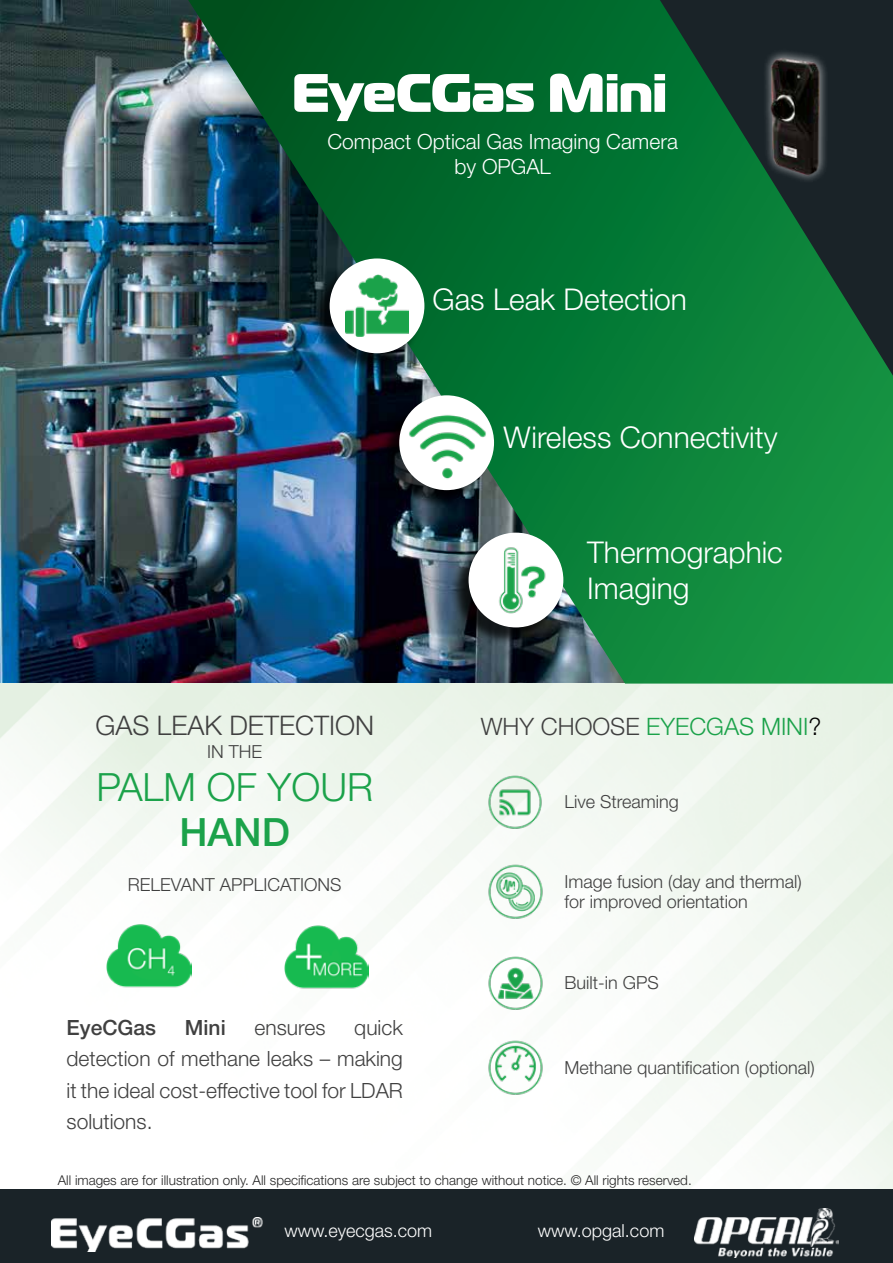
<style>
.page{position:relative;width:893px;height:1263px;background:#fff}
.page>*{position:absolute;margin:0;border:0;box-sizing:border-box;transform-origin:0 0}
.t1{font:54px "Magistral Black C";color:#fff}
.t2{font:300 39px "Helvetica Neue LT Std";color:#1ba24a}
.t3{font:500 39px "Helvetica Neue LT Std";color:#1ba24a}
.t4{font:300 30px/36px "Helvetica Neue LT Std";color:#fff}
.t5{font:300 27px "Helvetica Neue LT Std";color:#404040}
.t6{font:300 24px "Helvetica Neue LT Std";color:#1ba24a}
.t7{font:300 21px/31.5px "Helvetica Neue LT Std";color:#404040;text-align:justify}
.t8{font:300 21px/25.2px "Helvetica Neue LT Std";color:#fff;text-align:center}
.t9{font:500 21px "Helvetica Neue LT Std";color:#404040}
.t10{font:300 18px/19.8px "Helvetica Neue LT Std";color:#404040}
.t11{font:300 18px "Helvetica Neue LT Std";color:#fff}
.t12{font:300 13.5px "Helvetica Neue LT Std";color:#262626}
.s1{color:#404040}
.s2{color:#000}
</style>
<div class="page">
<img style="left:0;top:0;width:188px;height:684px">
<img style="left:0;top:684px;width:893px;height:505px">
<svg style="left:188px;top:0;width:705px;height:684px;background:#136742"></svg>
<div style="left:0;top:1189px;width:893px;height:74px;background:#1a2328"></div>
<div style="left:311px;top:261px;width:111px;height:111px;background:#000;opacity:.75"></div>
<div style="left:330px;top:258px;width:94px;height:95px;background:#fff;border-radius:50%"></div>
<div style="left:450px;top:535px;width:111px;height:111px;background:#000;opacity:.75"></div>
<div style="left:469px;top:533px;width:94px;height:94px;background:#fff;border-radius:50%"></div>
<div style="left:380px;top:398px;width:112px;height:111px;background:#000;opacity:.75"></div>
<div style="left:399px;top:395px;width:95px;height:95px;background:#fff;border-radius:50%"></div>
<img style="left:51px;top:1217px;width:212px;height:35px">
<img style="left:695px;top:1209px;width:144px;height:48px">
<img style="left:346px;top:275px;width:62px;height:62px">
<img style="left:107px;top:912px;width:84px;height:84px">
<div style="left:762px;top:48px;width:67px;height:135px;background:#fff;opacity:.75"></div>
<img style="left:752px;top:54px;width:87px;height:130px">
<img style="left:404px;top:403px;width:87px;height:87px">
<img style="left:478px;top:542px;width:76px;height:76px">
<img style="left:284px;top:912px;width:85px;height:84px">
<img style="left:484px;top:771px;width:61px;height:62px">
<img style="left:485px;top:861px;width:61px;height:61px">
<img style="left:485px;top:952px;width:61px;height:61px">
<img style="left:485px;top:1037px;width:61px;height:61px">
<h1 class="t1" style="left:292px;top:57px;width:377px">EyeCGas Mini</h1>
<p class="t8" style="left:327px;top:128px;width:352px">Compact Optical Gas Imaging Camera by OPGAL</p>
<h3 class="t4" style="left:432px;top:281px;width:256px">Gas Leak Detection</h3>
<h3 class="t4" style="left:503px;top:419px;width:276px">Wireless Connectivity</h3>
<h3 class="t5" style="left:95px;top:708px;width:280px">GAS LEAK DETECTION</h3>
<p class="t10" style="left:207px;top:741px;width:57px">IN THE</p>
<h2 class="t2" style="left:96px;top:763px;width:278px">PALM OF YOUR</h2>
<h2 class="t3" style="left:179px;top:808px;width:112px">HAND</h2>
<p class="t10" style="left:128px;top:874px;width:215px">RELEVANT APPLICATIONS</p>
<p class="t9" style="left:67px;top:1014px;width:91px">EyeCGas</p>
<p class="t7" style="left:67px;top:1042px;width:338px">detection of methane leaks – making it the ideal cost-effective tool for LDAR solutions.</p>
<p class="t9" style="left:185px;top:1014px;width:42px">Mini</p>
<p class="t7" style="left:354px;top:1011px;width:50px">quick</p>
<p class="t7" style="left:255px;top:1011px;width:72px">ensures</p>
<h3 class="t4" style="left:587px;top:534px;width:197px">Thermographic<br>Imaging</h3>
<h3 class="t6" style="left:481px;top:712px;width:342px"><span class="s1">WHY CHOOSE</span> EYECGAS MINI<span class="s2">?</span></h3>
<p class="t10" style="left:565px;top:792px;width:116px">Live Streaming</p>
<p class="t10" style="left:565px;top:871px;width:239px">Image fusion (day and thermal( for improved orientation</p>
<p class="t10" style="left:565px;top:972px;width:96px">Built i n- GPS</p>
<p class="t10" style="left:565px;top:1057px;width:252px">Methane quantification (optional(</p>
<p class="t12" style="left:58px;top:1172px;width:635px">All images are for illustration only. All specifications are subject to change without notice. © All rights reserved.</p>
<p class="t11" style="left:284px;top:1220px;width:149px">www.eyecgas.com</p>
<p class="t11" style="left:538px;top:1220px;width:128px">www.opgal.com</p>
</div>
